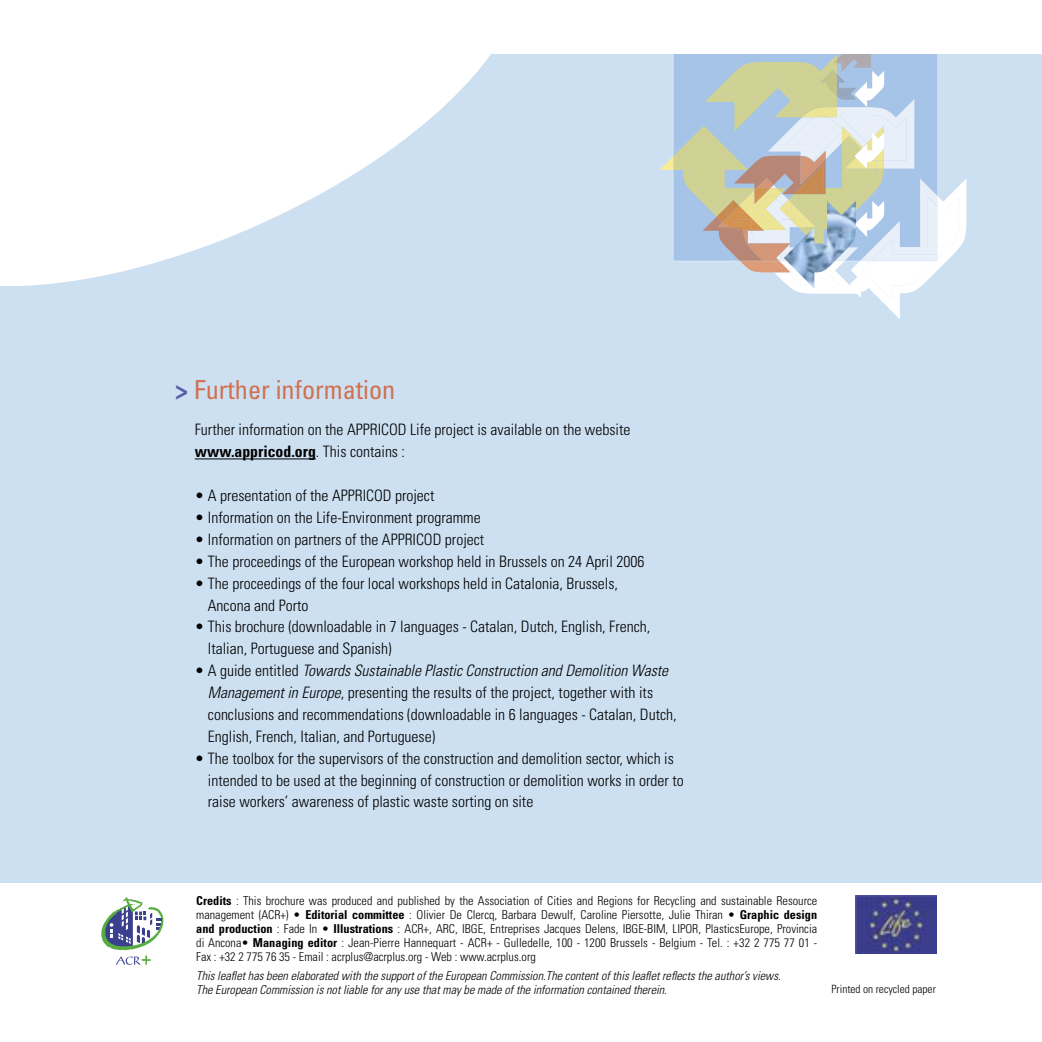
<style>
.page{position:relative;width:1042px;height:1042px;background:#fff}
.page>*{position:absolute;margin:0;border:0;box-sizing:border-box;transform-origin:0 0}
.t1{font:condensed 26.25px "Univers";color:#d07050}
.t2{font:300 condensed 15.75px/21.9px "Univers";color:#000}
.t3{font:300 condensed 12.25px/14px "Univers";color:#000;text-align:justify}
.t4{font:italic 300 condensed 12.25px/14px "Univers";color:#000}
.t5{font:300 condensed 11.38px "Univers";color:#000}
.s1{font-weight:700;color:#585fa3}
.s2{font-weight:700}
.s3{font-style:italic}
</style>
<div class="page">
<div style="left:0;top:55px;width:1042px;height:828px;background:#cde0f1"></div>
<svg style="left:0;top:54px;width:576px;height:232px;fill:#fff"></svg>
<svg style="left:660px;top:55px;width:306px;height:264px"></svg>
<img style="left:784px;top:201px;width:72px;height:88px">
<svg style="left:101px;top:897px;width:62px;height:68px"></svg>
<img style="left:856px;top:895px;width:80px;height:58px">
<hr style="left:195px;top:458px;width:121px;height:1px;background:#000">
<h1 class="t1" style="left:175px;top:373px;width:222px"><span class="s1">&gt;</span> Further information</h1>
<p class="t2" style="left:195px;top:419px;width:437px">Further information on the APPRICOD Life project is available on the website <span class="s2">www.appricod.org</span>. This contains :</p>
<p class="t2" style="left:195px;top:485px;width:241px">• A presentation of the APPRICOD project</p>
<p class="t2" style="left:195px;top:506px;width:287px">• Information on the Life-Environment programme</p>
<p class="t2" style="left:195px;top:528px;width:291px">• Information on partners of the APPRICOD project</p>
<p class="t2" style="left:195px;top:550px;width:451px">• The proceedings of the European workshop held in Brussels on 24 April 2006</p>
<p class="t2" style="left:208px;top:572px;width:412px;text-indent:-13px">• The proceedings of the four local workshops held in Catalonia, Brussels,<br>Ancona and Porto</p>
<p class="t2" style="left:208px;top:616px;width:444px;text-indent:-13px">• This brochure (downloadable in 7 languages - Catalan, Dutch, English, French,<br>Italian, Portuguese and Spanish)</p>
<p class="t2" style="left:208px;top:660px;width:470px;text-indent:-13px">• A guide entitled <span class="s3">Towards Sustainable Plastic Construction and Demolition Waste Management in Europe</span>, presenting the results of the project, together with its conclusions and recommendations (downloadable in 6 languages - Catalan, Dutch, English, French, Italian, and Portuguese)</p>
<p class="t2" style="left:208px;top:747px;width:477px;text-indent:-13px">• The toolbox for the supervisors of the construction and demolition sector, which is intended to be used at the beginning of construction or demolition works in order to raise workers’ awareness of plastic waste sorting on site</p>
<p class="t3" style="left:196px;top:894px;width:622px"><span class="s2">Credits</span> : This brochure was produced and published by the Association of Cities and Regions for Recycling and sustainable Resource management (ACR+) • <span class="s2">Editorial committee</span> : Olivier De Clercq, Barbara Dewulf, Caroline Piersotte, Julie Thiran • <span class="s2">Graphic design and production</span> : Fade In • <span class="s2">Illustrations</span> : ACR+, ARC, IBGE, Entreprises Jacques Delens, IBGE-BIM, LIPOR, PlasticsEurope, Provincia di Ancona• <span class="s2">Managing editor</span> : Jean-Pierre Hannequart - ACR+ - Gulledelle, 100 - 1200 Brussels - Belgium - Tel. : +32 2 775 77 01 - Fax : +32 2 775 76 35 - Email : acrplus@acrplus.org - Web : www.acrplus.org</p>
<p class="t4" style="left:196px;top:969px;width:586px">This leaflet has been elaborated with the support of the European Commission.The content of this leaflet reflects the author’s views.<br>The European Commission is not liable for any use that may be made of the information contained therein.</p>
<p class="t5" style="left:831px;top:982px;width:106px">Printed on recycled paper</p>
</div>
